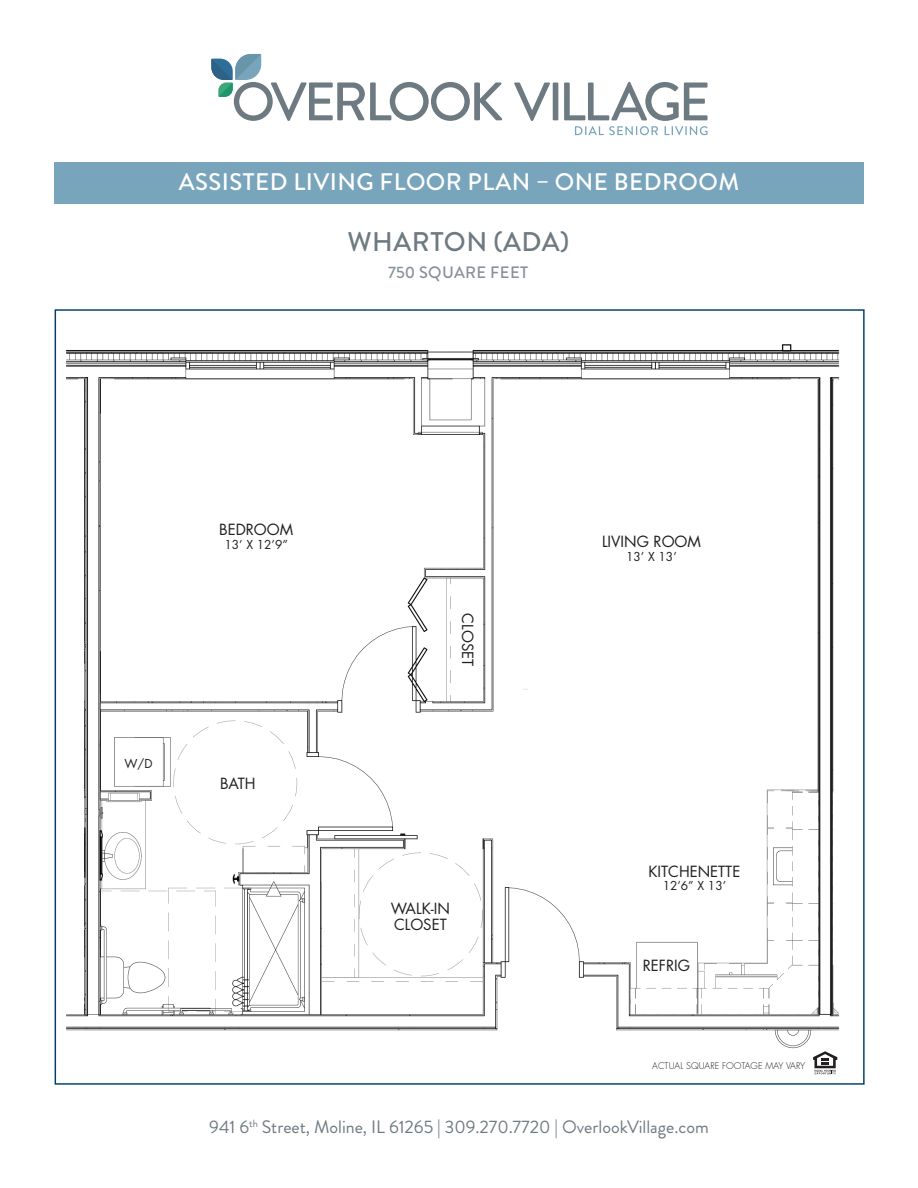
<style>
.page{position:relative;width:918px;height:1188px;background:#fff}
.page>*{position:absolute;margin:0;border:0;box-sizing:border-box;transform-origin:0 0}
.t1{font:500 27px "Brandon Grotesque";letter-spacing:.02em;color:#6d7a81}
.t2{font:500 24px "Brandon Grotesque";letter-spacing:.02em;color:#fff}
.t3{font:18px "Brandon Grotesque";color:#6d7a81}
.t4{font:500 16.5px "Brandon Grotesque";letter-spacing:.02em;color:#869299}
.t5{font:15px "Futura";color:#231f20}
.t6{font:12px "Futura";color:#231f20}
.t7{font:300 9px "Futura";color:#231f20}
</style>
<div class="page">
<img style="left:67px;top:344px;width:773px;height:705px">
<svg style="left:813px;top:1051px;width:24px;height:23px"></svg>
<div style="left:54px;top:162px;width:810px;height:41px;background:#78a5bb"></div>
<svg style="left:514px;top:83px;width:36px;height:38px"></svg>
<div style="left:553px;top:83px;width:5px;height:37px;background:#6d7a81"></div>
<svg style="left:211px;top:54px;width:291px;height:67px"></svg>
<svg style="left:564px;top:82px;width:144px;height:53px"></svg>
<p class="t2" style="left:179px;top:166px;width:562px">ASSISTED LIVING FLOOR PLAN – ONE BEDROOM</p>
<p class="t1" style="left:347px;top:223px;width:223px">WHARTON (ADA)</p>
<p class="t4" style="left:388px;top:261px;width:141px">750 SQUARE FEET</p>
<p class="t6" style="left:124px;top:755px;width:30px">W/D</p>
<p class="t5" style="left:219px;top:520px;width:76px">BEDROOM</p>
<p class="t6" style="left:224px;top:536px;width:65px">13’ X 12’9”</p>
<p class="t5" style="left:220px;top:773px;width:37px">BATH</p>
<p class="t5" style="left:478px;top:613px;width:54px;rotate:90deg">CLOSET</p>
<p class="t5" style="left:391px;top:898px;width:61px">WALK-IN</p>
<p class="t5" style="left:394px;top:915px;width:54px">CLOSET</p>
<p class="t5" style="left:602px;top:531px;width:101px">LIVING ROOM</p>
<p class="t6" style="left:626px;top:548px;width:52px">13’ X 13’</p>
<p class="t5" style="left:648px;top:861px;width:93px">KITCHENETTE</p>
<p class="t6" style="left:663px;top:877px;width:65px">12’6” X 13’</p>
<p class="t5" style="left:643px;top:955px;width:49px">REFRIG</p>
<p class="t7" style="left:652px;top:1060px;width:155px">ACTUAL SQUARE FOOTAGE MAY VARY</p>
<p class="t3" style="left:209px;top:1115px;width:501px">941 6<sup>th</sup> Street, Moline, IL 61265 | 309.270.7720 | OverlookVillage.com</p>
</div>
